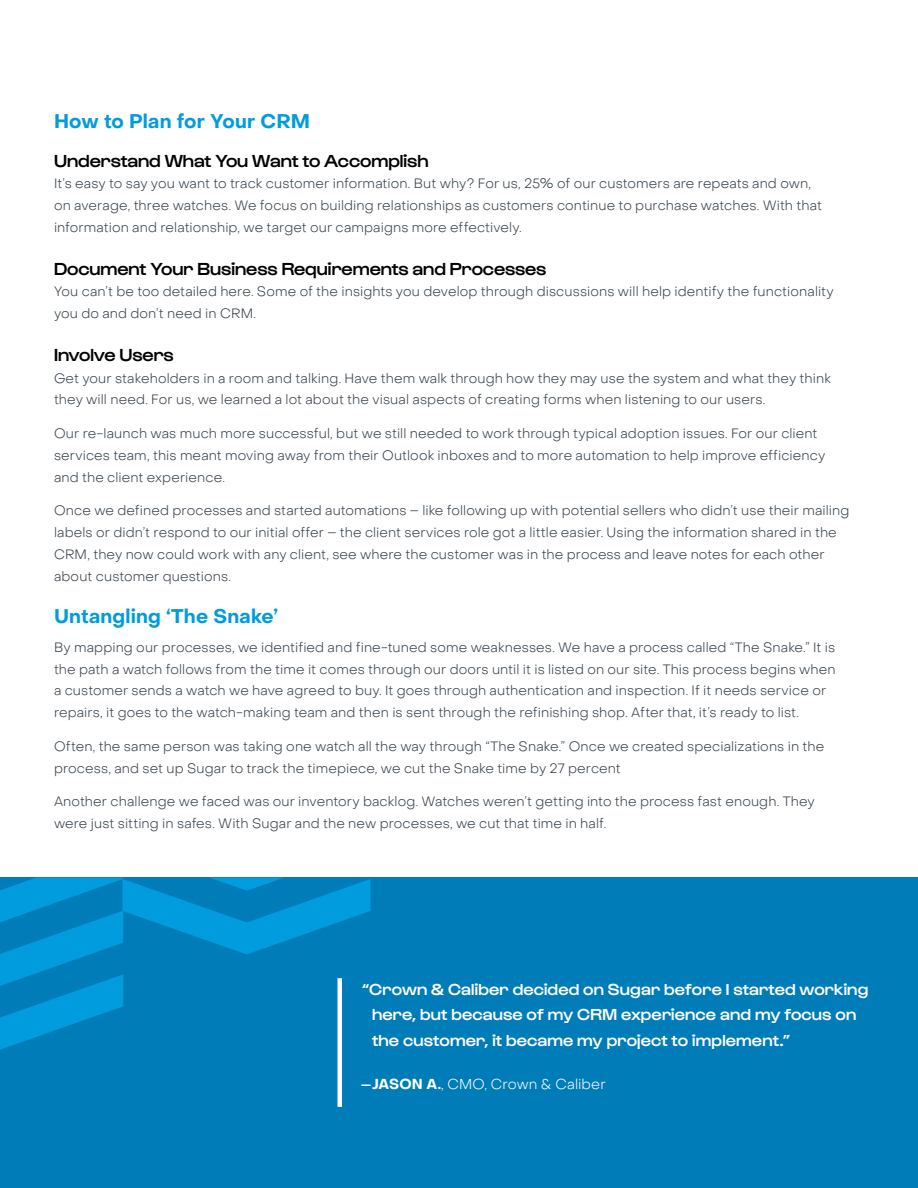
<style>
.page{position:relative;width:918px;height:1188px;background:#fff}
.page>*{position:absolute;margin:0;border:0;box-sizing:border-box;transform-origin:0 0}
.t1{font:700 19.5px "Object Sans";letter-spacing:.01em;color:#009cde}
.t2{font:500 18px "Gustavo";letter-spacing:-.005em;color:#000}
.t3{font:500 16.5px/25.5px "Gustavo";letter-spacing:.005em;color:#fff}
.t4{font:300 14.25px "Object Sans";letter-spacing:.005em;color:#fff}
.t5{font:300 13.5px/21.8px "Object Sans";letter-spacing:.01em;color:#333f48}
.s1{font-weight:700;font-size:12px}
.s2{font-weight:700}
</style>
<div class="page">
<div style="left:0;top:878px;width:918px;height:310px;background:#007db9"></div>
<svg style="left:0;top:878px;width:371px;height:172px"></svg>
<hr style="left:338px;top:978px;width:4px;height:129px;background:#fff">
<h1 class="t1" style="left:54px;top:110px;width:258px">How to Plan for Your CRM</h1>
<h2 class="t2" style="left:54px;top:150px;width:376px">Understand What You Want to Accomplish</h2>
<p class="t5" style="left:54px;top:173px;width:770px">It’s easy to say you want to track customer information. But why? For us, 25% of our customers are repeats and own, on average, three watches. We focus on building relationships as customers continue to purchase watches. With that information and relationship, we target our campaigns more effectively.</p>
<h2 class="t2" style="left:54px;top:258px;width:494px">Document Your Business Requirements and Processes</h2>
<p class="t5" style="left:54px;top:281px;width:781px">You can’t be too detailed here. Some of the insights you develop through discussions will help identify the functionality you do and don’t need in CRM.</p>
<h2 class="t2" style="left:54px;top:344px;width:121px">Involve Users</h2>
<p class="t5" style="left:54px;top:367px;width:778px">Get your stakeholders in a room and talking. Have them walk through how they may use the system and what they think they will need. For us, we learned a lot about the visual aspects of creating forms when listening to our users.</p>
<p class="t5" style="left:54px;top:423px;width:773px">Our re-launch was much more successful, but we still needed to work through typical adoption issues. For our client services team, this meant moving away from their Outlook inboxes and to more automation to help improve efficiency and the client experience.</p>
<p class="t5" style="left:54px;top:500px;width:797px">Once we defined processes and started automations – like following up with potential sellers who didn’t use their mailing labels or didn’t respond to our initial offer – the client services role got a little easier. Using the information shared in the CRM, they now could work with any client, see where the customer was in the process and leave notes for each other about customer questions.</p>
<h1 class="t1" style="left:54px;top:604px;width:226px">Untangling ‘The Snake’</h1>
<p class="t5" style="left:54px;top:636px;width:783px">By mapping our processes, we identified and fine-tuned some weaknesses. We have a process called “The Snake.” It is the path a watch follows from the time it comes through our doors until it is listed on our site. This process begins when a customer sends a watch we have agreed to buy. It goes through authentication and inspection. If it needs service or repairs, it goes to the watch-making team and then is sent through the refinishing shop. After that, it’s ready to list.</p>
<p class="t5" style="left:54px;top:735px;width:772px">Often, the same person was taking one watch all the way through “The Snake.” Once we created specializations in the process, and set up Sugar to track the timepiece, we cut the Snake time by 27 percent</p>
<p class="t5" style="left:54px;top:791px;width:762px">Another challenge we faced was our inventory backlog. Watches weren’t getting into the process fast enough. They were just sitting in safes. With Sugar and the new processes, we cut that time in half.</p>
<p class="t3" style="left:372px;top:977px;width:498px;text-indent:-10px">“Crown &amp; Caliber decided on Sugar before I started working here, but because of my CRM experience and my focus on the customer, it became my project to implement.”</p>
<p class="t4" style="left:361px;top:1075px;width:246px"><span class="s1">—</span><span class="s2">JASON A.</span>, CMO, Crown &amp; Caliber</p>
</div>
